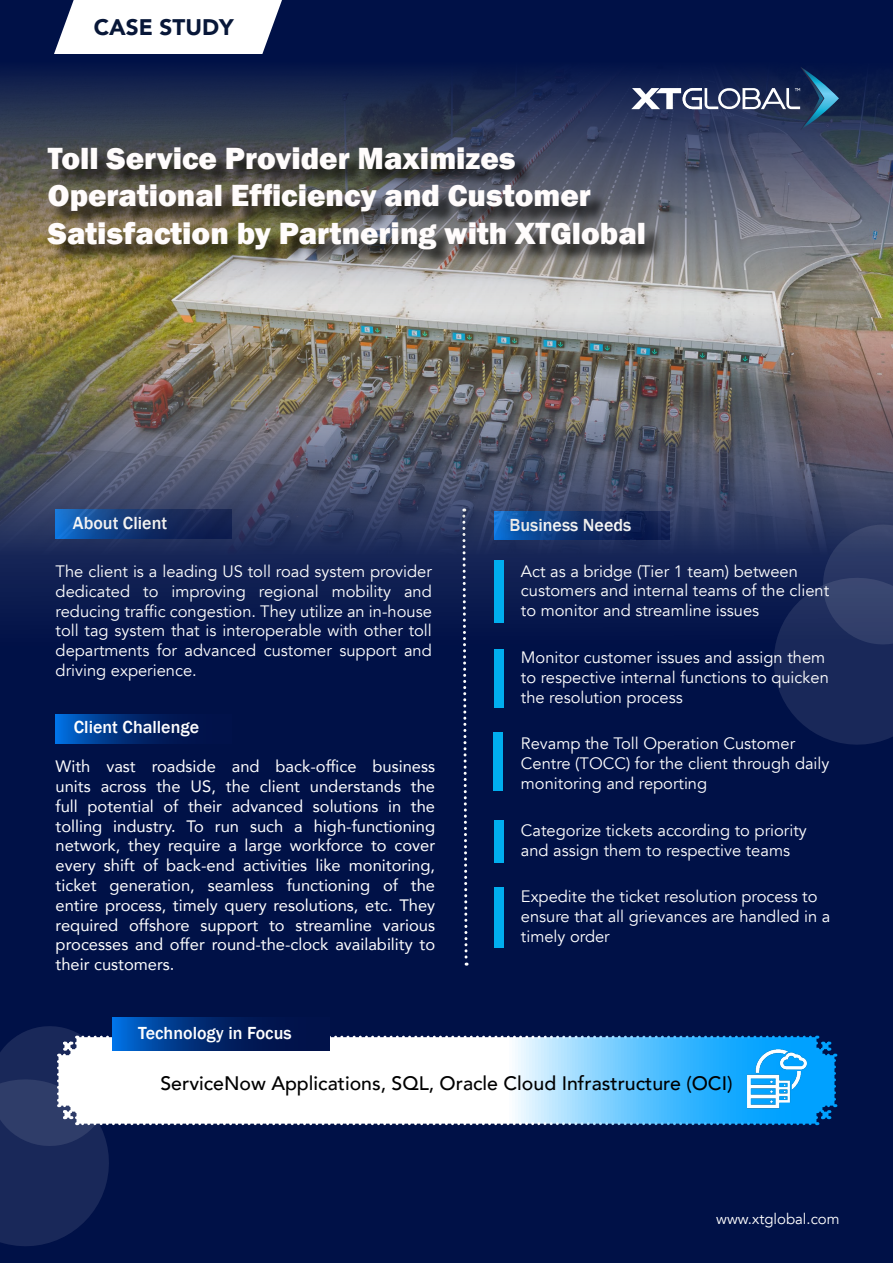
<style>
.page{position:relative;width:893px;height:1263px;background:#fff}
.page>*{position:absolute;margin:0;border:0;box-sizing:border-box;transform-origin:0 0}
.t1{font:800 31.5px/37.8px "Franklin Gothic";color:#fffcfc}
.t2{font:900 22.5px "Avenir";color:#081738}
.t3{font:500 19.5px "Avenir";color:#000}
.t4{font:500 18px "Franklin Gothic";color:#fff}
.t5{font:16.5px/19.8px "Avenir";color:#fff}
.t6{font:16.5px/19.8px "Avenir";color:#fff;text-align:justify}
.t7{font:15px "Avenir";color:#fff}
</style>
<div class="page">
<div style="left:0;top:197px;width:893px;height:1066px;background:#001147"></div>
<svg style="left:765px;top:557px;width:128px;height:188px"></svg>
<svg style="left:56px;top:714px;width:121px;height:29px;background:#003989"></svg>
<svg style="left:461px;top:557px;width:8px;height:408px"></svg>
<div style="left:494px;top:560px;width:9px;height:63px;background:#00aeef"></div>
<div style="left:494px;top:649px;width:9px;height:59px;background:#00aeef"></div>
<div style="left:494px;top:732px;width:9px;height:59px;background:#00aeef"></div>
<div style="left:494px;top:820px;width:9px;height:42px;background:#00aeef"></div>
<div style="left:494px;top:887px;width:9px;height:61px;background:#00aeef"></div>
<svg style="left:0;top:1020px;width:836px;height:226px"></svg>
<svg style="left:113px;top:1018px;width:216px;height:32px"></svg>
<img style="left:743px;top:1045px;width:67px;height:67px">
<img style="left:0;top:474px;width:893px;height:83px">
<img style="left:0;top:0;width:893px;height:474px">
<svg style="left:631px;top:67px;width:208px;height:63px;background:#34456a"></svg>
<svg style="left:54px;top:0;width:228px;height:54px"></svg>
<div style="left:51px;top:150px;width:612px;height:118px;background:#000;opacity:.75"></div>
<h2 class="t2" style="left:94px;top:8px;width:141px">CASE STUDY</h2>
<h1 class="t1" style="left:48px;top:139px;width:600px">Toll Service Provider Maximizes<br>Operational Efficiency and Customer<br>Satisfaction by Partnering with XTGlobal</h1>
<p class="t4" style="left:73px;top:512px;width:96px">About Client</p>
<p class="t4" style="left:510px;top:514px;width:123px">Business Needs</p>
<p class="t5" style="left:56px;top:562px;width:378px;text-align:justify">The client is a leading US toll road system provider dedicated to improving regional mobility and reducing traffic congestion. They utilize an in-house toll tag system that is interoperable with other toll departments for advanced customer support and driving experience.</p>
<p class="t5" style="left:521px;top:561px;width:310px;text-indent:-27px">• Act as a bridge (Tier 1 team) between customers and internal teams of the client to monitor and streamline issues</p>
<p class="t5" style="left:521px;top:648px;width:309px;text-indent:-27px">• Monitor customer issues and assign them to respective internal functions to quicken the resolution process</p>
<p class="t5" style="left:521px;top:734px;width:310px;text-indent:-27px">• Revamp the Toll Operation Customer<br>Centre (TOCC) for the client through daily monitoring and reporting</p>
<p class="t5" style="left:521px;top:821px;width:287px;text-indent:-27px">• Categorize tickets according to priority and assign them to respective teams</p>
<p class="t5" style="left:521px;top:887px;width:311px;text-indent:-27px">• Expedite the ticket resolution process to ensure that all grievances are handled in a timely order</p>
<p class="t4" style="left:74px;top:716px;width:127px">Client Challenge</p>
<p class="t6" style="left:56px;top:756px;width:381px">With vast roadside and back-office business units across the US, the client understands the full potential of their advanced solutions in the tolling industry. To run such a high-functioning network, they require a large workforce to cover every shift of back-end activities like monitoring, ticket generation, seamless functioning of the entire process, timely query resolutions, etc. They required offshore support to streamline various processes and offer round-the-clock availability to their customers.</p>
<p class="t4" style="left:138px;top:1021px;width:155px">Technology in Focus</p>
<p class="t3" style="left:160px;top:1066px;width:574px">ServiceNow Applications, SQL, Oracle Cloud Infrastructure (OCI)</p>
<p class="t7" style="left:716px;top:1210px;width:125px">www.xtglobal.com</p>
</div>
